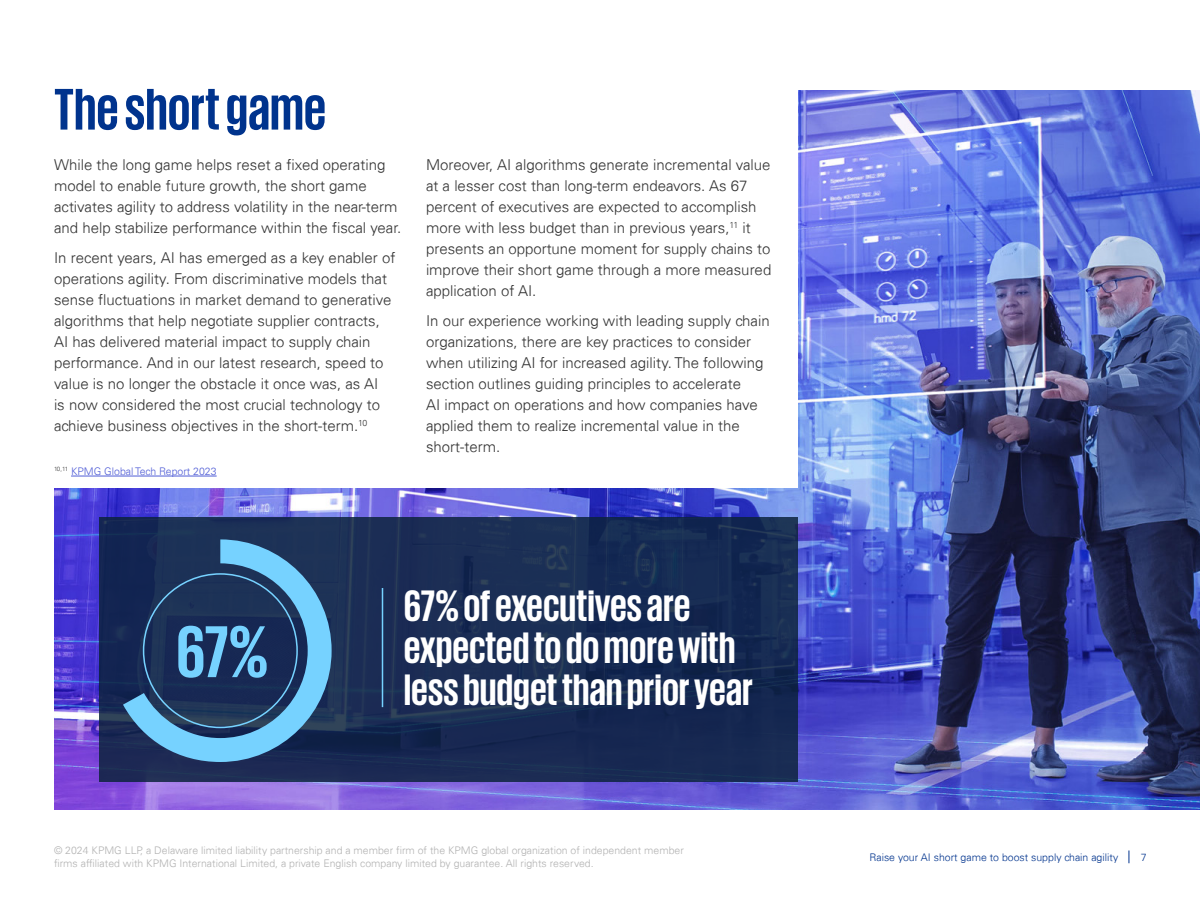
<style>
.page{position:relative;width:1200px;height:900px;background:#fff}
.page>*{position:absolute;margin:0;border:0;box-sizing:border-box;transform-origin:0 0}
.t1{font:700 75px "KPMG";color:#76d2ff}
.t2{font:700 60px "KPMG";color:#00338d}
.t3{font:700 45px/42px "KPMG";color:#fff}
.t4{font:300 15px/21px "Univers 45";color:#333}
.t5{font:300 10.5px/13.5px "Univers 45";color:#b2b2b2}
.t6{font:300 10.5px "Univers 45";color:#00338d}
.t7{font:300 10.5px "Univers 45";color:#4f5cd6}
</style>
<div class="page">
<img style="left:54px;top:90px;width:1146px;height:720px">
<div style="left:0;top:0;width:798px;height:488px;background:#fff"></div>
<div style="left:99px;top:518px;width:699px;height:264px;background:#1a2b54"></div>
<hr style="left:382px;top:588px;width:1px;height:119px;background:#76d2ff">
<svg style="left:123px;top:539px;width:209px;height:223px"></svg>
<hr style="left:71px;top:476px;width:146px;height:1px;background:#4f5cd6">
<svg style="left:1129px;top:850px;width:1px;height:13px"></svg>
<h2 class="t2" style="left:54px;top:79px;width:274px">The short game</h2>
<p class="t4" style="left:54px;top:154px;width:349px">While the long game helps reset a fixed operating model to enable future growth, the short game activates agility to address volatility in the near-term and help stabilize performance within the fiscal year.</p>
<p class="t4" style="left:54px;top:247px;width:343px">In recent years, AI has emerged as a key enabler of operations agility. From discriminative models that sense fluctuations in market demand to generative algorithms that help negotiate supplier contracts, AI has delivered material impact to supply chain performance. And in our latest research, speed to value is no longer the obstacle it once was, as AI<br>is now considered the most crucial technology to achieve business objectives in the short-term.<sup>10</sup></p>
<p class="t7" style="left:54px;top:465px;width:164px"><sup>10,11</sup> KPMG Global Tech Report 2023</p>
<p class="t4" style="left:426px;top:154px;width:347px">Moreover, AI algorithms generate incremental value at a lesser cost than long-term endeavors. As 67 percent of executives are expected to accomplish more with less budget than in previous years,<sup>11</sup> it presents an opportune moment for supply chains to improve their short game through a more measured application of AI.</p>
<p class="t4" style="left:426px;top:310px;width:345px">In our experience working with leading supply chain organizations, there are key practices to consider when utilizing AI for increased agility. The following section outlines guiding principles to accelerate<br>AI impact on operations and how companies have applied them to realize incremental value in the short-term.</p>
<h1 class="t1" style="left:176px;top:614px;width:94px">67%</h1>
<h3 class="t3" style="left:404px;top:583px;width:351px">67% of executives are expected to do more with less budget than prior year</h3>
<p class="t5" style="left:54px;top:843px;width:631px">© 2024 KPMG LLP, a Delaware limited liability partnership and a member firm of the KPMG global organization of independent member firms affiliated with KPMG International Limited, a private English company limited by guarantee. All rights reserved.</p>
<p class="t6" style="left:870px;top:851px;width:250px">Raise your AI short game to boost supply chain agility</p>
<p class="t6" style="left:1141px;top:851px;width:7px">7</p>
</div>
